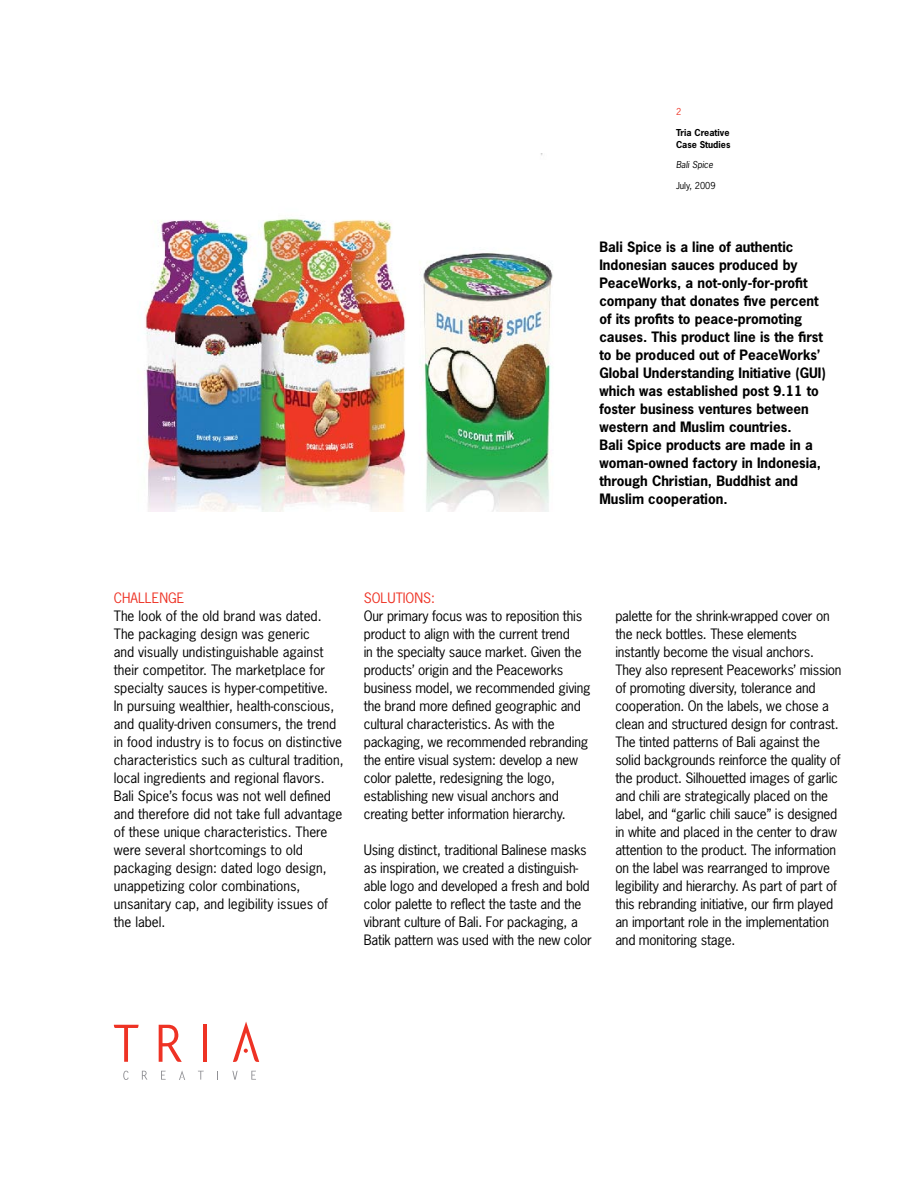
<style>
.page{position:relative;width:918px;height:1188px;background:#fff}
.page>*{position:absolute;margin:0;border:0;box-sizing:border-box;transform-origin:0 0}
.t1{font:13.5px/18px "News Gothic Std";letter-spacing:-.015em;color:#000}
.t2{font:700 13.5px/18px "News Gothic Std";color:#000}
.t3{font:13.5px "News Gothic Std";color:#ee3224}
.t4{font:700 9px/12px "News Gothic Std";color:#000}
.t5{font:italic 9px "News Gothic Std";color:#000}
.t6{font:9px "News Gothic Std";color:#000}
.t7{font:9px "News Gothic Std";color:#ee3224}
</style>
<div class="page">
<svg style="left:142px;top:1071px;width:5px;height:9px"></svg>
<svg style="left:179px;top:1071px;width:6px;height:9px"></svg>
<svg style="left:198px;top:1071px;width:6px;height:9px"></svg>
<svg style="left:123px;top:1071px;width:6px;height:9px"></svg>
<svg style="left:161px;top:1071px;width:5px;height:9px"></svg>
<svg style="left:251px;top:1071px;width:5px;height:9px"></svg>
<svg style="left:232px;top:1071px;width:6px;height:9px"></svg>
<svg style="left:114px;top:1025px;width:25px;height:37px"></svg>
<svg style="left:159px;top:1025px;width:23px;height:37px"></svg>
<svg style="left:233px;top:1022px;width:26px;height:40px"></svg>
<hr style="left:204px;top:1025px;width:3px;height:37px;background:#ee3224">
<img style="left:145px;top:154px;width:408px;height:357px">
<p class="t7" style="left:676px;top:106px;width:7px">2</p>
<p class="t4" style="left:676px;top:126px;width:56px">Tria Creative<br>Case Studies</p>
<p class="t5" style="left:676px;top:159px;width:39px">Bali Spice</p>
<p class="t6" style="left:676px;top:180px;width:41px">July, 2009</p>
<p class="t2" style="left:599px;top:238px;width:228px">Bali Spice is a line of authentic Indonesian sauces produced by PeaceWorks, a not-only-for-profit company that donates five percent of its profits to peace-promoting causes. This product line is the first to be produced out of PeaceWorks’ Global Understanding Initiative (GUI) which was established post 9.11 to foster business ventures between western and Muslim countries.<br>Bali Spice products are made in a woman-owned factory in Indonesia, through Christian, Buddhist and Muslim cooperation.</p>
<p class="t3" style="left:114px;top:589px;width:72px">CHALLENGE</p>
<p class="t1" style="left:114px;top:607px;width:231px">The look of the old brand was dated.<br>The packaging design was generic<br>and visually undistinguishable against their competitor. The marketplace for specialty sauces is hyper-competitive.<br>In pursuing wealthier, health-conscious, and quality-driven consumers, the trend in food industry is to focus on distinctive characteristics such as cultural tradition, local ingredients and regional flavors.<br>Bali Spice’s focus was not well defined and therefore did not take full advantage of these unique characteristics. There were several shortcomings to old packaging design: dated logo design, unappetizing color combinations, unsanitary cap, and legibility issues of the label.</p>
<p class="t3" style="left:364px;top:589px;width:73px">SOLUTIONS:</p>
<p class="t1" style="left:364px;top:607px;width:228px">Our primary focus was to reposition this product to align with the current trend<br>in the specialty sauce market. Given the products’ origin and the Peaceworks business model, we recommended giving the brand more defined geographic and cultural characteristics. As with the packaging, we recommended rebranding the entire visual system: develop a new color palette, redesigning the logo, establishing new visual anchors and creating better information hierarchy.</p>
<p class="t1" style="left:364px;top:841px;width:230px">Using distinct, traditional Balinese masks as inspiration, we created a distinguish&shy;able logo and developed a fresh and bold color palette to reflect the taste and the vibrant culture of Bali. For packaging, a Batik pattern was used with the new color</p>
<p class="t1" style="left:615px;top:607px;width:228px">palette for the shrink-wrapped cover on the neck bottles. These elements instantly become the visual anchors.<br>They also represent Peaceworks’ mission of promoting diversity, tolerance and cooperation. On the labels, we chose a clean and structured design for contrast.<br>The tinted patterns of Bali against the solid backgrounds reinforce the quality of the product. Silhouetted images of garlic and chili are strategically placed on the label, and “garlic chili sauce” is designed in white and placed in the center to draw attention to the product. The information on the label was rearranged to improve legibility and hierarchy. As part of part of this rebranding initiative, our firm played an important role in the implementation and monitoring stage.</p>
</div>
